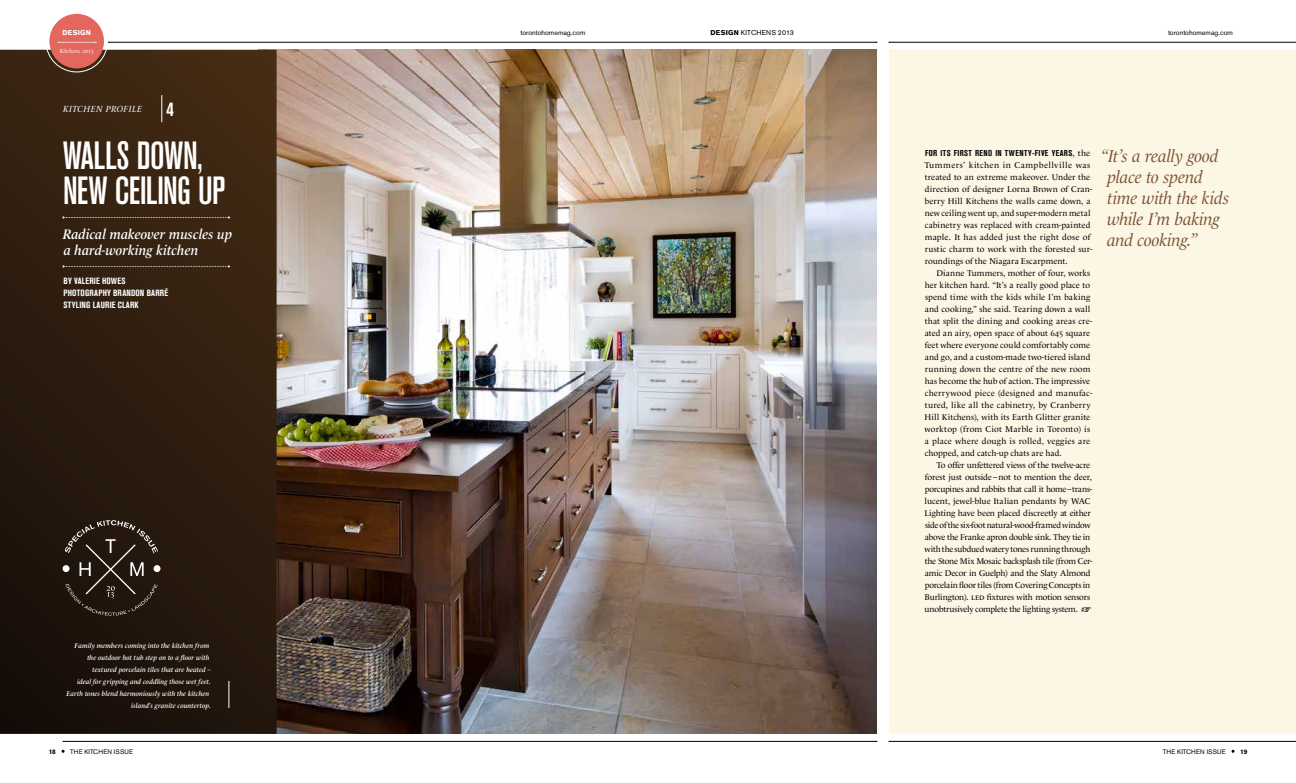
<style>
.page{position:relative;width:1296px;height:783px;background:#fff}
.page>*{position:absolute;margin:0;border:0;box-sizing:border-box;transform-origin:0 0}
.t1{font:500 condensed 39px/35px "Akzidenz Grotesk BE";letter-spacing:-.015em;color:#fff}
.t2{font:700 20px "Akzidenz Grot Con BQ";color:#fff}
.t3{font:italic 17.5px/21px "Le Monde Livre";letter-spacing:-.015em;color:#7e5337}
.t4{font:italic 600 14px/16px "Le Monde Livre";color:#fff}
.t5{font:700 9px/12px "Akzidenz Grot Con BQ";letter-spacing:.025em;color:#fff}
.t6{font:italic 9px "Le Monde Livre";letter-spacing:.04em;color:#fff}
.t7{font:8.5px/12px "Le Monde Livre";color:#000}
.t8{font:8.5px/12px "Le Monde Livre";letter-spacing:-.02em;color:#000}
.t9{font:700 condensed 8.5px "Akzidenz Grotesk BE";letter-spacing:.045em;color:#000}
.t10{font:italic 600 7px/12px "Le Monde Livre";letter-spacing:.005em;color:#fff;text-align:right}
.t11{font:7px "Akzidenz Grotesk BE";color:#000}
.t12{font:7px "Akzidenz Grotesk BE";letter-spacing:.03em;color:#000}
.t13{font:700 7px "Akzidenz Grotesk BE";letter-spacing:.035em;color:#fff}
.t14{font:6.5px "Akzidenz Grotesk BE";letter-spacing:.02em;color:#000}
.t15{font:700 6.5px "Akzidenz Grotesk BE";color:#000}
.t16{font:italic 6px "Le Monde Livre";color:#fff}
.s1{font-family:"Le Monde Livre Italic SC";font-style:normal}
.s2{font-weight:700}
.s3{font-family:"Le Monde Livre";font-weight:400;font-stretch:normal}
.s4{font-family:"Le Monde Livre Normal SC"}
.s5{font-family:"Garamond Premr Pro"}
</style>
<div class="page">
<div style="left:889px;top:50px;width:407px;height:684px;background:#fcf6e5"></div>
<img style="left:277px;top:50px;width:600px;height:684px">
<svg style="left:0;top:50px;width:277px;height:684px;background:#2e1d0f"></svg>
<hr style="left:108px;top:42px;width:769px;height:1px;background:#000">
<hr style="left:889px;top:42px;width:407px;height:1px;background:#000">
<hr style="left:889px;top:741px;width:407px;height:1px;background:#000">
<hr style="left:63px;top:741px;width:814px;height:1px;background:#000">
<svg style="left:63px;top:216px;width:167px;height:3px"></svg>
<svg style="left:63px;top:265px;width:167px;height:3px"></svg>
<div style="left:46px;top:10px;width:62px;height:62px;border:1px solid #fff;border-radius:50%"></div>
<div style="left:49px;top:14px;width:55px;height:54px;background:#e3675f;border-radius:50%"></div>
<svg style="left:58px;top:42px;width:38px;height:1px"></svg>
<svg style="left:229px;top:681px;width:1px;height:27px"></svg>
<svg style="left:162px;top:95px;width:1px;height:27px"></svg>
<svg style="left:65px;top:520px;width:93px;height:96px;background:#342920"></svg>
<div style="left:63px;top:565px;width:7px;height:7px;background:#fff;border-radius:50%"></div>
<div style="left:154px;top:565px;width:7px;height:7px;background:#fff;border-radius:50%"></div>
<p class="t13" style="left:63px;top:28px;width:30px">DESIGN</p>
<p class="t16" style="left:60px;top:48px;width:36px">Kitchens <span class="s1">2013</span></p>
<p class="t11" style="left:520px;top:28px;width:66px">torontohomemag.com</p>
<p class="t12" style="left:711px;top:28px;width:85px"><span class="s2">DESIGN</span> Kitchens 2013</p>
<p class="t11" style="left:1168px;top:28px;width:66px">torontohomemag.com</p>
<p class="t6" style="left:63px;top:104px;width:80px">Kitchen profile</p>
<h2 class="t2" style="left:166px;top:97px;width:9px">4</h2>
<h1 class="t1" style="left:63px;top:138px;width:164px">WALLS DOWN,<br>NEW CEILING UP</h1>
<h3 class="t4" style="left:63px;top:226px;width:171px">Radical makeover muscles up a hard-working kitchen</h3>
<p class="t5" style="left:63px;top:275px;width:106px">BY VALERIE HOWES<br>PHOTOGRAPHY BRANDON BARRÉ<br>STYLING LAURIE CLARK</p>
<p class="t10" style="left:67px;top:640px;width:146px">Family members coming into the kitchen from the outdoor hot tub step on to a floor with textured porcelain tiles that are heated –<br>ideal for gripping and coddling those wet feet.<br>Earth tones blend harmoniously with the kitchen island’s granite countertop.</p>
<p class="t9" style="left:925px;top:148px;width:167px">FOR ITS FIRST RENO IN TWENTY-FIVE YEARS<span class="s3">, the</span></p>
<p class="t7" style="left:924px;top:159px;width:169px">Tummers’ kitchen in Campbellville was treated to an extreme makeover. Under the direction of designer Lorna Brown of Cran&shy;berry Hill Kitchens the walls came down, a new ceiling went up, and super-modern metal cabinetry was replaced with cream-painted maple. It has added just the right dose of rustic charm to work with the forested sur&shy;roundings of the Niagara Escarpment.</p>
<p class="t7" style="left:925px;top:267px;width:169px;text-indent:12px">Dianne Tummers, mother of four, works her kitchen hard. “It’s a really good place to spend time with the kids while I’m baking and cooking,” she said. Tearing down a wall that split the dining and cooking areas cre&shy;ated an airy, open space of about <span class="s4">645</span> square feet where everyone could comfortably come and go, and a custom-made two-tiered island running down the centre of the new room has become the hub of action. The impressive cherrywood piece (designed and manufac&shy;tured, like all the cabinetry, by Cranberry Hill Kitchens), with its Earth Glitter granite worktop (from Ciot Marble in Toronto) is a place where dough is rolled, veggies are chopped, and catch-up chats are had.</p>
<p class="t8" style="left:925px;top:459px;width:169px;text-indent:12px">To offer unfettered views of the twelve-acre forest just outside–not to mention the deer, porcupines and rabbits that call it home–trans&shy;lucent, jewel-blue Italian pendants by WAC Lighting have been placed discreetly at either side of the six-foot natural-wood-framed window above the Franke apron double sink. They tie in with the subdued watery tones running through the Stone Mix Mosaic backsplash tile (from Cer&shy;amic Decor in Guelph) and the Slaty Almond porcelain floor tiles (from Covering Concepts in Burlington). <span class="s4">led</span> fixtures with motion sensors unobtrusively complete the lighting system. <span class="s5">•</span></p>
<h3 class="t3" style="left:1107px;top:145px;width:124px;text-indent:-6px">“It’s a really good place to spend time with the kids while I’m baking and cooking.”</h3>
<p class="t15" style="left:49px;top:748px;width:9px">18</p>
<p class="t14" style="left:70px;top:748px;width:64px">The Kitchen Issue</p>
<p class="t14" style="left:1163px;top:748px;width:64px">The Kitchen Issue</p>
<p class="t15" style="left:1240px;top:748px;width:9px">19</p>
</div>
